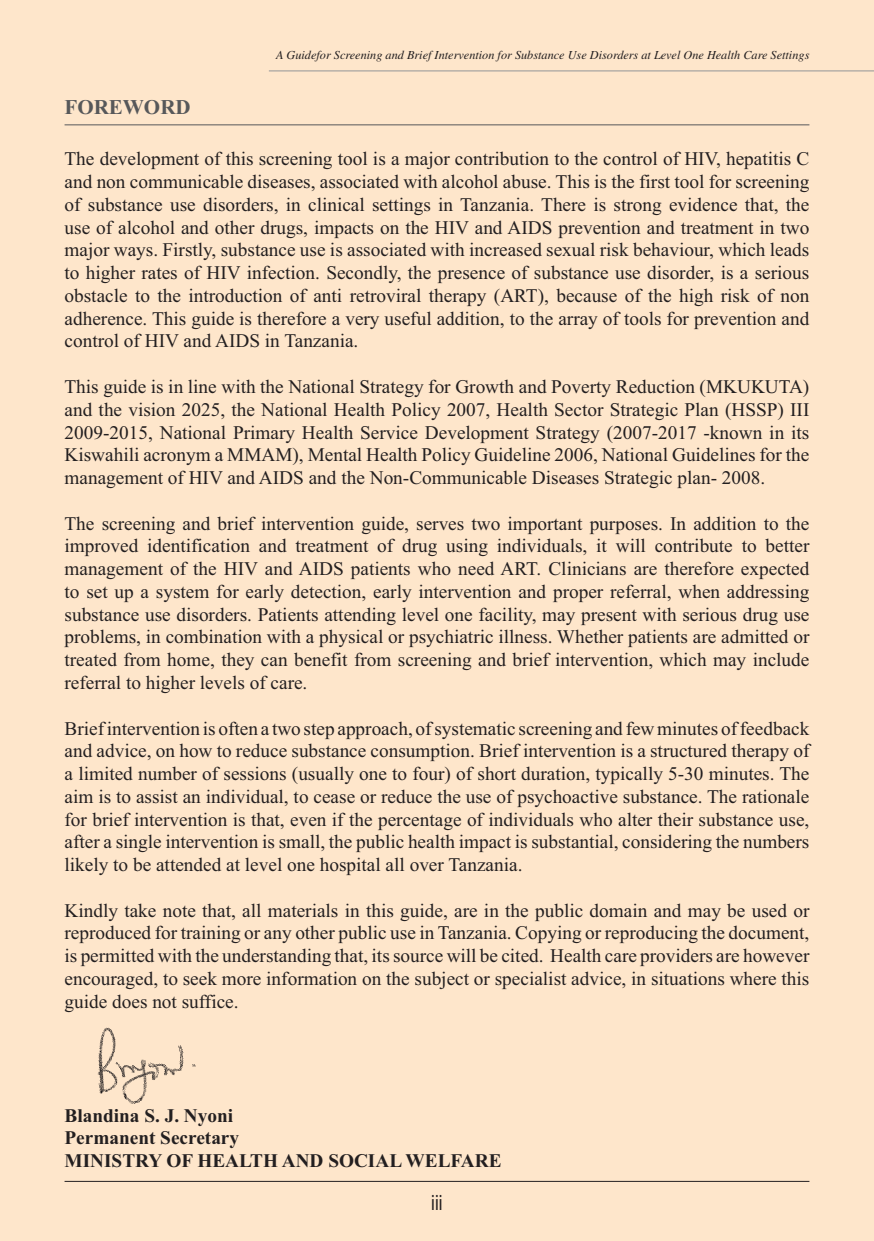
<style>
.page{position:relative;width:874px;height:1241px;background:#fff}
.page>*{position:absolute;margin:0;border:0;box-sizing:border-box;transform-origin:0 0}
.t1{font:700 21px "Times New Roman";color:#57585a}
.t2{font:21px "Arial Narrow";color:#231f20}
.t3{font:19.25px/22.8px "Times New Roman";color:#231f20;text-align:justify}
.t4{font:700 19.25px/22.8px "Times New Roman";color:#231f20}
.t5{font:italic 12.25px "Times";color:#231f20}
</style>
<div class="page">
<div style="left:0;top:0;width:873px;height:1240px;background:#fee6cb"></div>
<hr style="left:269px;top:70px;width:604px;height:1px;background:#939598">
<hr style="left:64px;top:1180px;width:745px;height:1px;background:#231f20">
<hr style="left:64px;top:124px;width:745px;height:1px;background:#57585a">
<img style="left:97px;top:1027px;width:99px;height:77px">
<p class="t5" style="left:276px;top:51px;width:534px">A Guidefor Screening and Brief Intervention for Substance Use Disorders at Level One Health Care Settings</p>
<p class="t1" style="left:64px;top:95px;width:128px">FOREWORD</p>
<p class="t3" style="left:64px;top:147px;width:746px">The development of this screening tool is a major contribution to the control of HIV, hepatitis C and non communicable diseases, associated with alcohol abuse. This is the first tool for screening of substance use disorders, in clinical settings in Tanzania. There is strong evidence that, the use of alcohol and other drugs, impacts on the HIV and AIDS prevention and treatment in two major ways. Firstly, substance use is associated with increased sexual risk behaviour, which leads to higher rates of HIV infection. Secondly, the presence of substance use disorder, is a serious obstacle to the introduction of anti retroviral therapy (ART), because of the high risk of non adherence. This guide is therefore a very useful addition, to the array of tools for prevention and control of HIV and AIDS in Tanzania.</p>
<p class="t3" style="left:64px;top:375px;width:746px">This guide is in line with the National Strategy for Growth and Poverty Reduction (MKUKUTA) and the vision 2025, the National Health Policy 2007, Health Sector Strategic Plan (HSSP) III 2009-2015, National Primary Health Service Development Strategy (2007-2017 -known in its Kiswahili acronym a MMAM), Mental Health Policy Guideline 2006, National Guidelines for the management of HIV and AIDS and the Non-Communicable Diseases Strategic plan- 2008.</p>
<p class="t3" style="left:64px;top:511px;width:746px">The screening and brief intervention guide, serves two important purposes. In addition to the improved identification and treatment of drug using individuals, it will contribute to better management of the HIV and AIDS patients who need ART. Clinicians are therefore expected to set up a system for early detection, early intervention and proper referral, when addressing substance use disorders. Patients attending level one facility, may present with serious drug use problems, in combination with a physical or psychiatric illness. Whether patients are admitted or treated from home, they can benefit from screening and brief intervention, which may include referral to higher levels of care.</p>
<p class="t3" style="left:64px;top:716px;width:746px">Brief intervention is often a two step approach, of systematic screening and few minutes of feedback and advice, on how to reduce substance consumption. Brief intervention is a structured therapy of a limited number of sessions (usually one to four) of short duration, typically 5-30 minutes. The aim is to assist an individual, to cease or reduce the use of psychoactive substance. The rationale for brief intervention is that, even if the percentage of individuals who alter their substance use, after a single intervention is small, the public health impact is substantial, considering the numbers likely to be attended at level one hospital all over Tanzania.</p>
<p class="t3" style="left:64px;top:898px;width:746px">Kindly take note that, all materials in this guide, are in the public domain and may be used or reproduced for training or any other public use in Tanzania. Copying or reproducing the document, is permitted with the understanding that, its source will be cited. Health care providers are however encouraged, to seek more information on the subject or specialist advice, in situations where this guide does not suffice.</p>
<p class="t4" style="left:64px;top:1103px;width:438px">Blandina S. J. Nyoni<br>Permanent Secretary<br>MINISTRY OF HEALTH AND SOCIAL WELFARE</p>
<p class="t2" style="left:431px;top:1195px;width:13px">iii</p>
</div>
